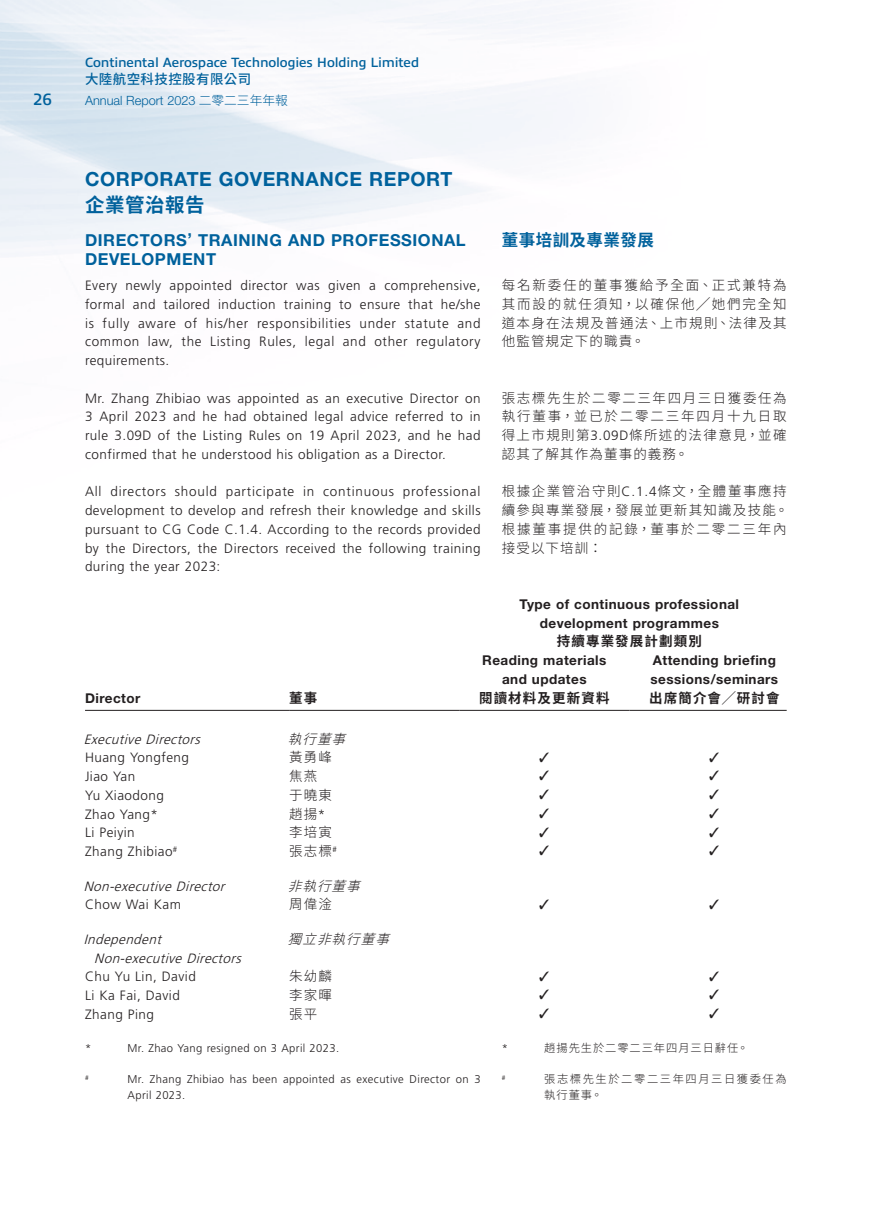
<style>
.page{position:relative;width:893px;height:1212px;background:#fff}
.page>*{position:absolute;margin:0;border:0;box-sizing:border-box;transform-origin:0 0}
.t1{font:700 19.5px "Helvetica Neue LT Std";letter-spacing:.03em;color:#00619c}
.t2{font:700 19.5px "Source Han Sans TC";letter-spacing:.03em;color:#00619c}
.Heading_1{font:700 16.5px/18.8px "Helvetica Neue LT Std";letter-spacing:.035em;color:#00619c}
.C_Heading_1{font:700 16.5px "Source Han Sans TC";letter-spacing:.03em;color:#00619c}
.t3{font:600 16.5px "Allumi Std";color:#00619c}
.Body_Text{font:300 13.5px/18.8px "Frutiger LT Std";letter-spacing:.035em;color:#231f20;text-align:justify}
.C_Body_Text{font:300 13.5px/18.8px "Source Han Sans TC";letter-spacing:.1em;color:#231f20;text-align:justify}
.Body_Text-2{font:700 13.5px "Helvetica Neue LT Std";letter-spacing:.035em;color:#231f20}
.Body_Text-3{font:italic 300 13.5px/18.8px "Frutiger LT Std";color:#231f20}
.t4{font:600 13.5px "Allumi Std";letter-spacing:-.01em;color:#00619c}
.Body_Text-4{font:700 13.5px "Source Han Sans TC";letter-spacing:.085em;color:#231f20}
.Body_Text-5{font:300 13.5px "Source Han Sans TC";letter-spacing:.085em;color:#231f20}
.Body_Text-6{font:italic 300 13.5px "Source Han Sans TC";color:#231f20}
.t5{font:500 13.5px "Source Han Sans TC";letter-spacing:.03em;color:#00619c}
.t6{font:300 12.75px "Helvetica Neue LT Std";color:#00619c}
.Notes{font:300 11.25px/15.8px "Frutiger LT Std";letter-spacing:.035em;color:#231f20}
.C_Notes{font:300 11.25px/15.8px "Source Han Sans TC";letter-spacing:.14em;color:#231f20}
.C_Notes-2{font:300 11.25px "Source Han Sans TC";letter-spacing:.085em;color:#231f20}
.C_Notes-3{font:300 11.25px "Frutiger LT Std";color:#231f20}
.C_Notes-4{font:300 6.6px "Frutiger LT Std";color:#231f20}
.Notes-2{font:300 6.6px "Frutiger LT Std";color:#231f20}
.s1{font-family:"Source Han Sans TC"}
.s2{font-family:"Frutiger LT Std"}
</style>
<div class="page">
<hr style="left:85px;top:710px;width:204px;height:1px;background:#231f20">
<hr style="left:289px;top:710px;width:170px;height:1px;background:#231f20">
<hr style="left:459px;top:710px;width:170px;height:1px;background:#231f20">
<hr style="left:629px;top:710px;width:158px;height:1px;background:#231f20">
<p class="t4" style="left:85px;top:55px;width:336px">Continental Aerospace Technologies Holding Limited</p>
<p class="t5" style="left:85px;top:72px;width:168px">大陸航空科技控股有限公司</p>
<p class="t3" style="left:33px;top:90px;width:20px">26</p>
<p class="t6" style="left:85px;top:92px;width:204px">Annual Report 2023 <span class="s1">二零二三年年報</span></p>
<h1 class="t1" style="left:85px;top:167px;width:369px">CORPORATE GOVERNANCE REPORT</h1>
<h1 class="t2" style="left:85px;top:194px;width:121px">企業管治報告</h1>
<p class="Heading_1" style="left:85px;top:231px;width:382px">DIRECTORS’ TRAINING AND PROFESSIONAL<br>DEVELOPMENT</p>
<p class="Body_Text" style="left:85px;top:276px;width:397px">Every newly appointed director was given a comprehensive, formal and tailored induction training to ensure that he/she is fully aware of his/her responsibilities under statute and common law, the Listing Rules, legal and other regulatory requirements.</p>
<p class="Body_Text" style="left:85px;top:389px;width:397px">Mr. Zhang Zhibiao was appointed as an executive Director on 3 April 2023 and he had obtained legal advice referred to in rule 3.09D of the Listing Rules on 19 April 2023, and he had confirmed that he understood his obligation as a Director.</p>
<p class="Body_Text" style="left:85px;top:483px;width:397px">All directors should participate in continuous professional development to develop and refresh their knowledge and skills pursuant to CG Code C.1.4. According to the records provided by the Directors, the Directors received the following training during the year 2023:</p>
<p class="C_Heading_1" style="left:502px;top:231px;width:154px">董事培訓及專業發展</p>
<p class="C_Body_Text" style="left:502px;top:276px;width:286px">每名新委任的董事獲給予全面、正式兼特為其而設的就任須知，以確保他╱她們完全知道本身在法規及普通法、上市規則、法律及其他監管規定下的職責。</p>
<p class="C_Body_Text" style="left:502px;top:389px;width:286px">張志標先生於二零二三年四月三日獲委任為執行董事，並已於二零二三年四月十九日取得上市規則第<span class="s2">3.09D</span>條所述的法律意見，並確認其了解其作為董事的義務。</p>
<p class="C_Body_Text" style="left:502px;top:482px;width:288px;text-align:left">根據企業管治守則<span class="s2">C.1.4</span>條文，全體董事應持續參與專業發展，發展並更新其知識及技能。根據董事提供的記錄，董事於二零二三年內接受以下培訓：</p>
<p class="Body_Text-2" style="left:520px;top:596px;width:221px">Type of continuous professional</p>
<p class="Body_Text-2" style="left:540px;top:614px;width:181px">development programmes</p>
<p class="Body_Text-4" style="left:557px;top:634px;width:147px">持續專業發展計劃類別</p>
<p class="Body_Text-2" style="left:482px;top:652px;width:126px">Reading materials</p>
<p class="Body_Text-2" style="left:502px;top:671px;width:86px">and updates</p>
<p class="Body_Text-2" style="left:653px;top:652px;width:125px">Attending briefing</p>
<p class="Body_Text-2" style="left:651px;top:671px;width:129px">sessions/seminars</p>
<p class="Body_Text-2" style="left:85px;top:689px;width:57px">Director</p>
<p class="Body_Text-4" style="left:289px;top:690px;width:30px">董事</p>
<p class="Body_Text-4" style="left:479px;top:690px;width:132px">閱讀材料及更新資料</p>
<p class="Body_Text-4" style="left:649px;top:690px;width:132px">出席簡介會╱研討會</p>
<p class="Body_Text-3" style="left:84px;top:730px;width:122px">Executive Directors</p>
<p class="Body_Text-6" style="left:288px;top:731px;width:69px">執行董事</p>
<p class="Body_Text" style="left:85px;top:748px;width:105px">Huang Yongfeng</p>
<p class="Body_Text-5" style="left:289px;top:750px;width:44px">黃勇峰</p>
<p class="Body_Text" style="left:85px;top:767px;width:52px">Jiao Yan</p>
<p class="Body_Text-5" style="left:289px;top:768px;width:30px">焦燕</p>
<p class="Body_Text" style="left:85px;top:786px;width:80px">Yu Xiaodong</p>
<p class="Body_Text-5" style="left:289px;top:787px;width:44px">于曉東</p>
<p class="Body_Text" style="left:85px;top:805px;width:74px">Zhao Yang*</p>
<p class="Body_Text-5" style="left:289px;top:806px;width:38px">趙揚<span class="s2">*</span></p>
<p class="Body_Text" style="left:85px;top:823px;width:51px">Li Peiyin</p>
<p class="Body_Text-5" style="left:289px;top:825px;width:44px">李培寅</p>
<p class="Body_Text" style="left:85px;top:842px;width:94px">Zhang Zhibiao<sup>#</sup></p>
<p class="Body_Text-5" style="left:289px;top:843px;width:49px">張志標<sup>#</sup></p>
<p class="Body_Text-3" style="left:84px;top:877px;width:146px">Non-executive Director</p>
<p class="Body_Text-6" style="left:288px;top:878px;width:84px">非執行董事</p>
<p class="Body_Text" style="left:85px;top:895px;width:97px">Chow Wai Kam</p>
<p class="Body_Text-5" style="left:289px;top:897px;width:44px">周偉淦</p>
<p class="Body_Text-3" style="left:94px;top:930px;width:152px;text-indent:-11px">Independent<br>Non-executive Directors</p>
<p class="Body_Text-6" style="left:288px;top:931px;width:113px">獨立非執行董事</p>
<p class="Body_Text" style="left:85px;top:967px;width:112px">Chu Yu Lin, David</p>
<p class="Body_Text-5" style="left:289px;top:969px;width:44px">朱幼麟</p>
<p class="Body_Text" style="left:85px;top:986px;width:96px">Li Ka Fai, David</p>
<p class="Body_Text-5" style="left:289px;top:987px;width:44px">李家暉</p>
<p class="Body_Text" style="left:85px;top:1005px;width:70px">Zhang Ping</p>
<p class="Body_Text-5" style="left:289px;top:1006px;width:30px">張平</p>
<p class="Notes" style="left:85px;top:1040px;width:8px">*</p>
<p class="Notes" style="left:128px;top:1040px;width:213px">Mr. Zhao Yang resigned on 3 April 2023.</p>
<p class="Notes-2" style="left:85px;top:1073px;width:5px">#</p>
<p class="Notes" style="left:128px;top:1072px;width:355px">Mr. Zhang Zhibiao has been appointed as executive Director on 3<br>April 2023.</p>
<p class="C_Notes-3" style="left:502px;top:1041px;width:8px">*</p>
<p class="C_Notes-2" style="left:544px;top:1041px;width:206px">趙揚先生於二零二三年四月三日辭任。</p>
<p class="C_Notes-4" style="left:502px;top:1073px;width:5px">#</p>
<p class="C_Notes" style="left:544px;top:1071px;width:244px">張志標先生於二零二三年四月三日獲委任為執行董事。</p>
</div>
